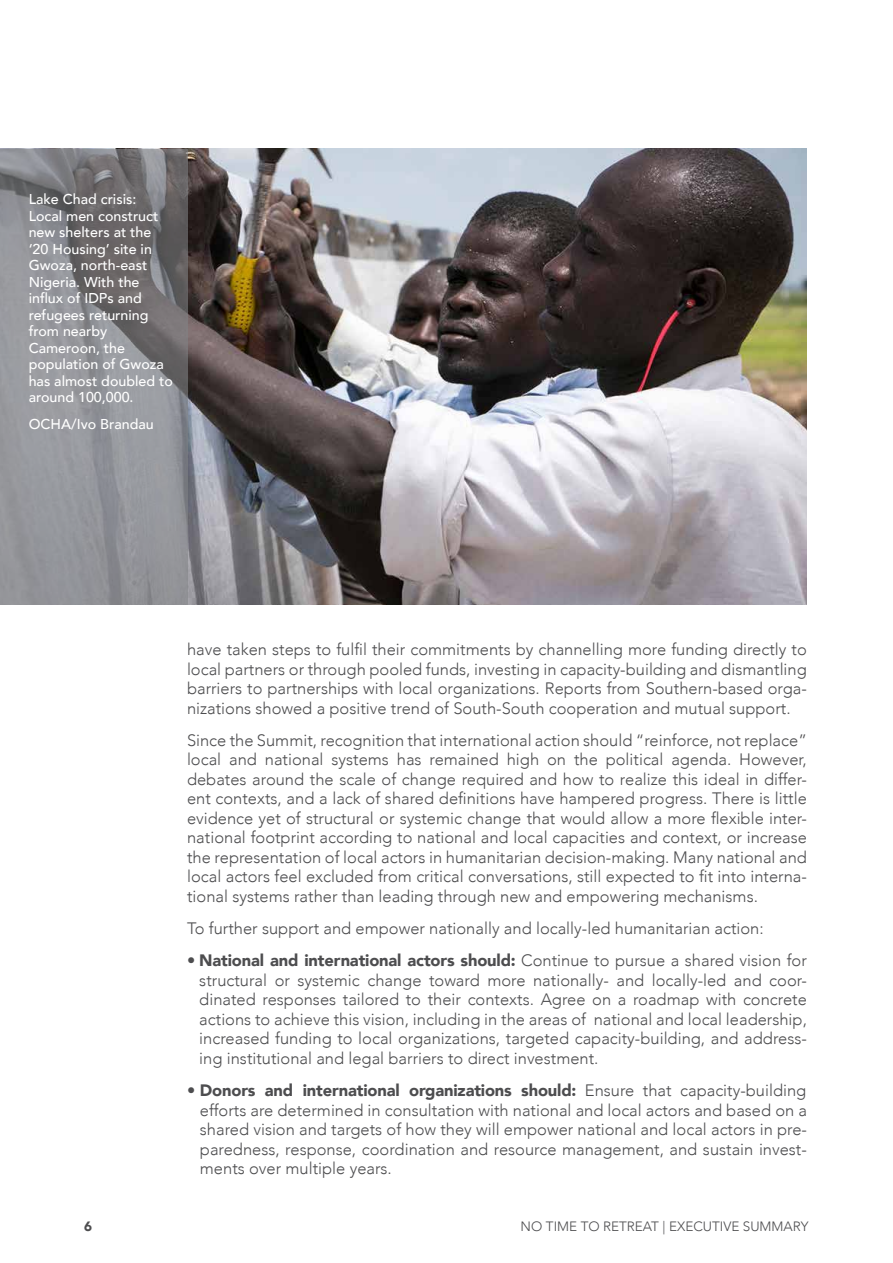
<style>
.page{position:relative;width:893px;height:1263px;background:#fff}
.page>*{position:absolute;margin:0;border:0;box-sizing:border-box;transform-origin:0 0}
.t1{font:300 16.5px/19.5px "Avenir";color:#4d4d4f;text-align:justify}
.t2{font:500 14.25px/16.5px "Avenir";color:#fff}
.t3{font:300 13.5px "Avenir";color:#4d4d4f}
.t4{font:900 13.5px "Avenir";color:#4d4d4f}
.s1{font-weight:900}
</style>
<div class="page">
<img style="left:187px;top:149px;width:620px;height:455px">
<svg style="left:0;top:149px;width:187px;height:455px;background:#89898e"></svg>
<p class="t2" style="left:29px;top:190px;width:146px">Lake Chad crisis:<br>Local men construct new shelters at the ‘20 Housing’ site in<br>Gwoza, north-east<br>Nigeria. With the influx of IDPs and refugees returning from nearby<br>Cameroon, the population of Gwoza has almost doubled to around 100,000.</p>
<p class="t2" style="left:29px;top:415px;width:127px">OCHA/Ivo Brandau</p>
<p class="t1" style="left:187px;top:640px;width:621px">have taken steps to fulfil their commitments by channelling more funding directly to local partners or through pooled funds, investing in capacity-building and dismantling barriers to partnerships with local organizations. Reports from Southern-based orga&shy;nizations showed a positive trend of South-South cooperation and mutual support.</p>
<p class="t1" style="left:187px;top:730px;width:621px">Since the Summit, recognition that international action should “reinforce, not replace” local and national systems has remained high on the political agenda. However, debates around the scale of change required and how to realize this ideal in differ&shy;ent contexts, and a lack of shared definitions have hampered progress. There is little evidence yet of structural or systemic change that would allow a more flexible inter&shy;national footprint according to national and local capacities and context, or increase the representation of local actors in humanitarian decision-making. Many national and local actors feel excluded from critical conversations, still expected to fit into interna&shy;tional systems rather than leading through new and empowering mechanisms.</p>
<p class="t1" style="left:187px;top:919px;width:578px">To further support and empower nationally and locally-led humanitarian action:</p>
<p class="t1" style="left:199px;top:951px;width:609px;text-indent:-12px">• <span class="s1">National and international actors should:</span> Continue to pursue a shared vision for structural or systemic change toward more nationally- and locally-led and coor&shy;dinated responses tailored to their contexts. Agree on a roadmap with concrete actions to achieve this vision, including in the areas of national and local leadership, increased funding to local organizations, targeted capacity-building, and address&shy;ing institutional and legal barriers to direct investment.</p>
<p class="t1" style="left:200px;top:1081px;width:609px;text-indent:-13px">• <span class="s1">Donors and international organizations should:</span> Ensure that capacity-building efforts are determined in consultation with national and local actors and based on a shared vision and targets of how they will empower national and local actors in pre&shy;paredness, response, coordination and resource management, and sustain invest&shy;ments over multiple years.</p>
<p class="t4" style="left:84px;top:1215px;width:9px">6</p>
<p class="t3" style="left:521px;top:1218px;width:250px">No time to retreat | EXECUTIVE SUMMAR</p>
<p class="t3" style="left:801px;top:1218px;width:9px">Y</p>
</div>
